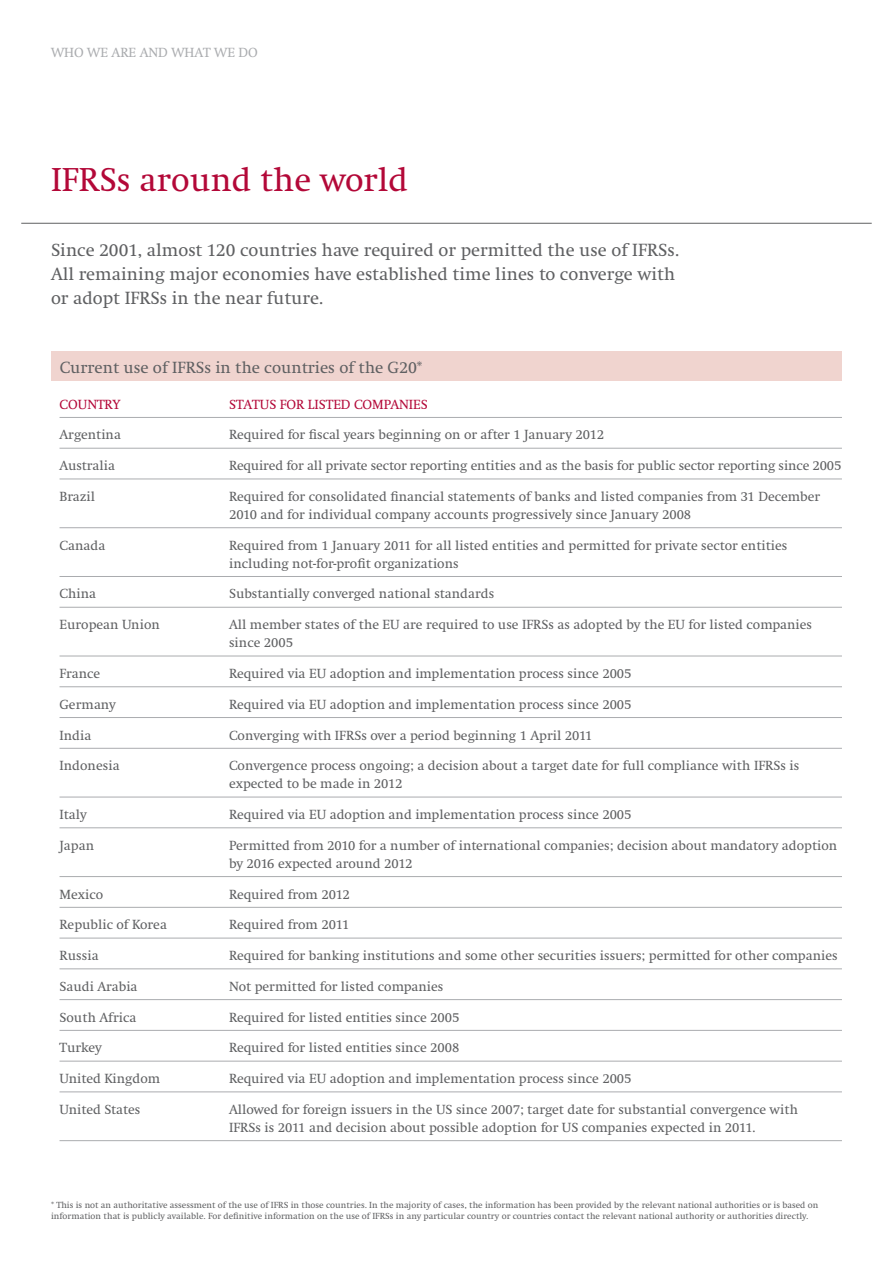
<style>
.page{position:relative;width:893px;height:1263px;background:#fff}
.page>*{position:absolute;margin:0;border:0;box-sizing:border-box;transform-origin:0 0}
.t1{font:700 33.75px "Swift LT Pro";color:#b30838}
.t2{font:700 18px/24px "Swift LT Pro";color:#5f6062}
.t3{font:700 16.5px "Swift LT Pro";color:#5f6062}
.t4{font:13.5px/18px "Swift LT Pro";color:#5f6062}
.t5{font:700 13.5px "Swift LT Pro";color:#b30838}
.t6{font:13.5px "Swift LT Pro";color:#aaacaf}
.t7{font:9px/10.8px "Swift LT Pro";color:#5f6062}
</style>
<div class="page">
<hr style="left:21px;top:223px;width:851px;height:1px;background:#5f6062">
<hr style="left:60px;top:417px;width:782px;height:1px;background:#aaacaf">
<hr style="left:60px;top:448px;width:782px;height:1px;background:#aaacaf">
<hr style="left:60px;top:479px;width:782px;height:1px;background:#aaacaf">
<hr style="left:60px;top:527px;width:782px;height:1px;background:#aaacaf">
<hr style="left:60px;top:576px;width:782px;height:1px;background:#aaacaf">
<hr style="left:60px;top:607px;width:782px;height:1px;background:#aaacaf">
<hr style="left:60px;top:656px;width:782px;height:1px;background:#aaacaf">
<hr style="left:60px;top:686px;width:782px;height:1px;background:#aaacaf">
<hr style="left:60px;top:717px;width:782px;height:1px;background:#aaacaf">
<hr style="left:60px;top:748px;width:782px;height:1px;background:#aaacaf">
<hr style="left:60px;top:797px;width:782px;height:1px;background:#aaacaf">
<hr style="left:60px;top:827px;width:782px;height:1px;background:#aaacaf">
<hr style="left:60px;top:876px;width:782px;height:1px;background:#aaacaf">
<hr style="left:60px;top:907px;width:782px;height:1px;background:#aaacaf">
<hr style="left:60px;top:938px;width:782px;height:1px;background:#aaacaf">
<hr style="left:60px;top:968px;width:782px;height:1px;background:#aaacaf">
<hr style="left:60px;top:999px;width:782px;height:1px;background:#aaacaf">
<hr style="left:60px;top:1030px;width:782px;height:1px;background:#aaacaf">
<hr style="left:60px;top:1061px;width:782px;height:1px;background:#aaacaf">
<hr style="left:60px;top:1092px;width:782px;height:1px;background:#aaacaf">
<hr style="left:60px;top:1140px;width:782px;height:1px;background:#aaacaf">
<div style="left:51px;top:351px;width:791px;height:30px;background:#f0d4cf"></div>
<p class="t6" style="left:51px;top:45px;width:208px">WHO WE ARE AND WHAT WE DO</p>
<h1 class="t1" style="left:51px;top:161px;width:359px">IFRSs around the world</h1>
<h2 class="t2" style="left:51px;top:238px;width:630px">Since 2001, almost 120 countries have required or permitted the use of IFRSs.<br>All remaining major economies have established time lines to converge with or adopt IFRSs in the near future.</h2>
<p class="t3" style="left:60px;top:358px;width:364px">Current use of IFRSs in the countries of the G20*</p>
<p class="t5" style="left:60px;top:397px;width:62px">COUNTRY</p>
<p class="t5" style="left:229px;top:397px;width:200px">STATUS FOR LISTED COMPANIES</p>
<p class="t4" style="left:60px;top:426px;width:63px">Argentina</p>
<p class="t4" style="left:229px;top:426px;width:376px">Required for fiscal years beginning on or after 1 January 2012</p>
<p class="t4" style="left:60px;top:457px;width:57px">Australia</p>
<p class="t4" style="left:229px;top:457px;width:614px">Required for all private sector reporting entities and as the basis for public sector reporting since 2005</p>
<p class="t4" style="left:60px;top:487px;width:37px">Brazil</p>
<p class="t4" style="left:229px;top:487px;width:593px">Required for consolidated financial statements of banks and listed companies from 31 December<br>2010 and for individual company accounts progressively since January 2008</p>
<p class="t4" style="left:60px;top:536px;width:47px">Canada</p>
<p class="t4" style="left:229px;top:536px;width:560px">Required from 1 January 2011 for all listed entities and permitted for private sector entities including not-for-profit organizations</p>
<p class="t4" style="left:60px;top:585px;width:38px">China</p>
<p class="t4" style="left:229px;top:585px;width:267px">Substantially converged national standards</p>
<p class="t4" style="left:60px;top:616px;width:102px">European Union</p>
<p class="t4" style="left:229px;top:616px;width:585px">All member states of the EU are required to use IFRSs as adopted by the EU for listed companies since 2005</p>
<p class="t4" style="left:60px;top:664px;width:42px">France</p>
<p class="t4" style="left:229px;top:664px;width:404px">Required via EU adoption and implementation process since 2005</p>
<p class="t4" style="left:60px;top:695px;width:58px">Germany</p>
<p class="t4" style="left:229px;top:695px;width:404px">Required via EU adoption and implementation process since 2005</p>
<p class="t4" style="left:60px;top:726px;width:33px">India</p>
<p class="t4" style="left:229px;top:726px;width:365px">Converging with IFRSs over a period beginning 1 April 2011</p>
<p class="t4" style="left:60px;top:757px;width:62px">Indonesia</p>
<p class="t4" style="left:229px;top:757px;width:572px">Convergence process ongoing; a decision about a target date for full compliance with IFRSs is expected to be made in 2012</p>
<p class="t4" style="left:60px;top:805px;width:29px">Italy</p>
<p class="t4" style="left:229px;top:805px;width:404px">Required via EU adoption and implementation process since 2005</p>
<p class="t4" style="left:60px;top:836px;width:36px">Japan</p>
<p class="t4" style="left:229px;top:836px;width:610px">Permitted from 2010 for a number of international companies; decision about mandatory adoption by 2016 expected around 2012</p>
<p class="t4" style="left:60px;top:885px;width:45px">Mexico</p>
<p class="t4" style="left:229px;top:885px;width:122px">Required from 2012</p>
<p class="t4" style="left:60px;top:916px;width:109px">Republic of Korea</p>
<p class="t4" style="left:229px;top:916px;width:122px">Required from 2011</p>
<p class="t4" style="left:60px;top:946px;width:41px">Russia</p>
<p class="t4" style="left:229px;top:946px;width:610px">Required for banking institutions and some other securities issuers; permitted for other companies</p>
<p class="t4" style="left:60px;top:977px;width:80px">Saudi Arabia</p>
<p class="t4" style="left:229px;top:977px;width:216px">Not permitted for listed companies</p>
<p class="t4" style="left:60px;top:1008px;width:78px">South Africa</p>
<p class="t4" style="left:229px;top:1008px;width:232px">Required for listed entities since 2005</p>
<p class="t4" style="left:60px;top:1039px;width:44px">Turkey</p>
<p class="t4" style="left:229px;top:1039px;width:232px">Required for listed entities since 2008</p>
<p class="t4" style="left:60px;top:1069px;width:102px">United Kingdom</p>
<p class="t4" style="left:229px;top:1069px;width:404px">Required via EU adoption and implementation process since 2005</p>
<p class="t4" style="left:60px;top:1100px;width:82px">United States</p>
<p class="t4" style="left:229px;top:1100px;width:571px">Allowed for foreign issuers in the US since 2007; target date for substantial convergence with<br>IFRSs is 2011 and decision about possible adoption for US companies expected in 2011.</p>
<p class="t7" style="left:51px;top:1200px;width:769px">* This is not an authoritative assessment of the use of IFRS in those countries. In the majority of cases, the information has been provided by the relevant national authorities or is based on information that is publicly available. For definitive information on the use of IFRSs in any particular country or countries contact the relevant national authority or authorities directly.</p>
</div>
